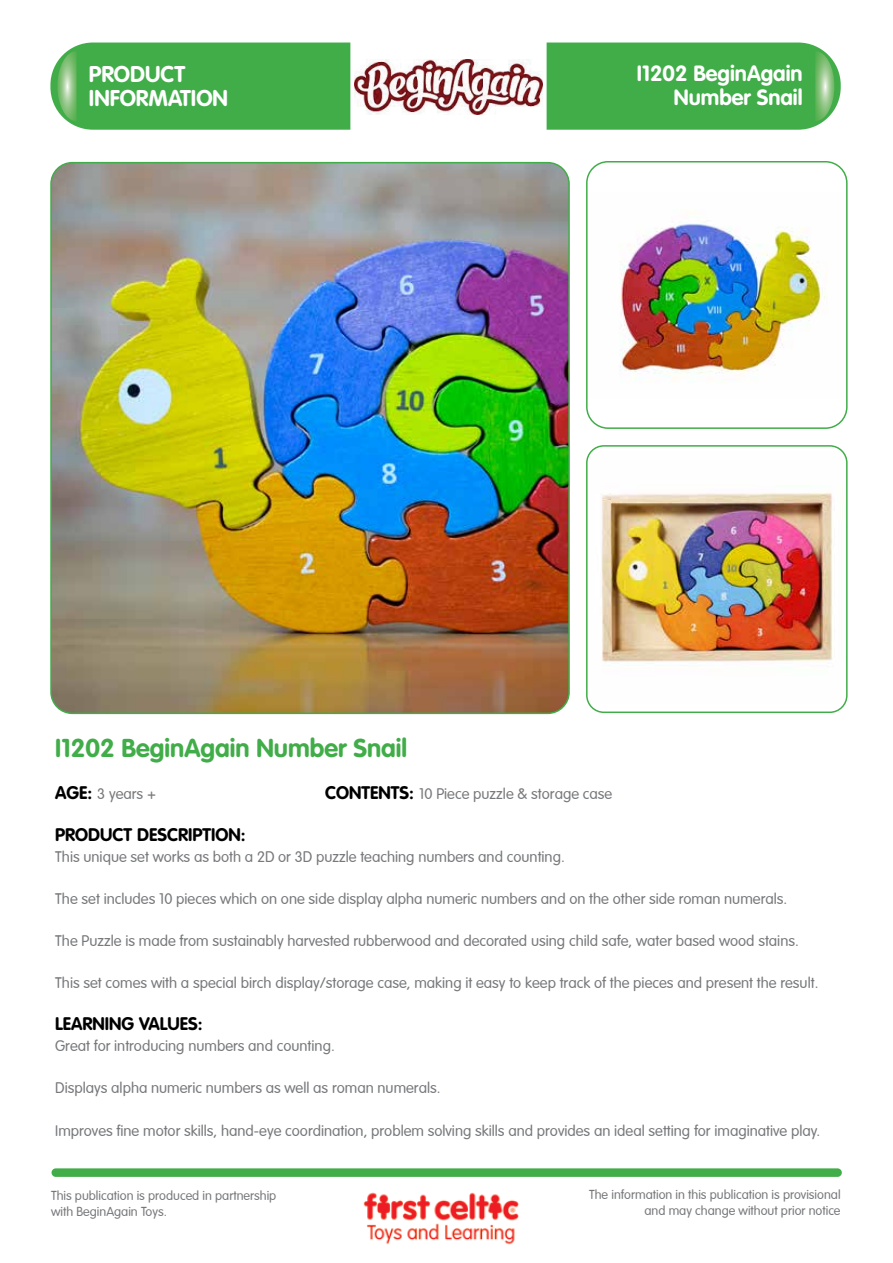
<style>
.page{position:relative;width:893px;height:1263px;background:#fff}
.page>*{position:absolute;margin:0;border:0;box-sizing:border-box;transform-origin:0 0}
.t1{font:700 25.5px "VAG Rounded Std";color:#41ad49}
.t2{font:700 22.5px/24px "VAG Rounded Std";color:#fff}
.t3{font:700 21.75px/24px "VAG Rounded Std";color:#fff;text-align:right}
.t4{font:700 18px "VAG Rounded Std";color:#000}
.t5{font:300 15px "VAG Rounded";color:#77787b}
.t6{font:300 12.75px/15.9px "VAG Rounded";color:#77787b}
.s1{font-family:"VAG Rounded Std";font-weight:700;font-size:18px;color:#000}
</style>
<div class="page">
<div style="left:52px;top:1168px;width:790px;height:9px;background:#41ad49;border-radius:4px"></div>
<div style="left:50px;top:43px;width:791px;height:87px;background:#41ad49;border-radius:43px"></div>
<svg style="left:815px;top:51px;width:19px;height:70px"></svg>
<img style="left:363px;top:1192px;width:156px;height:53px">
<div style="left:351px;top:38px;width:195px;height:97px;background:#fff"></div>
<img style="left:355px;top:59px;width:187px;height:55px">
<div style="left:350px;top:38px;width:197px;height:98px;border:2px solid #fff"></div>
<svg style="left:57px;top:51px;width:20px;height:70px"></svg>
<img style="left:53px;top:165px;width:514px;height:546px">
<div style="left:50px;top:162px;width:520px;height:552px;border:2px solid #41ad49;border-radius:21px"></div>
<img style="left:589px;top:451px;width:256px;height:252px">
<div style="left:586px;top:445px;width:262px;height:268px;border:2px solid #41ad49;border-radius:17px"></div>
<img style="left:620px;top:211px;width:207px;height:171px">
<div style="left:586px;top:161px;width:262px;height:268px;border:2px solid #41ad49;border-radius:21px"></div>
<h2 class="t2" style="left:89px;top:63px;width:141px">PRODUCT<br>INFORMATION</h2>
<h3 class="t3" style="left:637px;top:62px;width:167px">I1202 BeginAgain<br>Number Snail</h3>
<h1 class="t1" style="left:55px;top:733px;width:353px">I1202 BeginAgain Number Snail</h1>
<p class="t5" style="left:55px;top:786px;width:102px"><span class="s1">AGE:</span> 3 years +</p>
<p class="t5" style="left:325px;top:786px;width:289px"><span class="s1">CONTENTS:</span> 10 Piece puzzle &amp; storage case</p>
<p class="t4" style="left:55px;top:824px;width:192px">PRODUCT DESCRIPTION:</p>
<p class="t5" style="left:55px;top:849px;width:511px">This unique set works as both a 2D or 3D puzzle teaching numbers and counting.</p>
<p class="t5" style="left:55px;top:891px;width:733px">The set includes 10 pieces which on one side display alpha numeric numbers and on the other side roman numerals.</p>
<p class="t5" style="left:55px;top:933px;width:745px">The Puzzle is made from sustainably harvested rubberwood and decorated using child safe, water based wood stains.</p>
<p class="t5" style="left:55px;top:975px;width:765px">This set comes with a special birch display/storage case, making it easy to keep track of the pieces and present the result.</p>
<p class="t4" style="left:55px;top:1013px;width:149px">LEARNING VALUES:</p>
<p class="t5" style="left:55px;top:1038px;width:281px">Great for introducing numbers and counting.</p>
<p class="t5" style="left:55px;top:1080px;width:387px">Displays alpha numeric numbers as well as roman numerals.</p>
<p class="t5" style="left:55px;top:1122px;width:766px">Improves fine motor skills, hand-eye coordination, problem solving skills and provides an ideal setting for imaginative play.</p>
<p class="t6" style="left:51px;top:1188px;width:227px">This publication is produced in partnership with BeginAgain Toys.</p>
<p class="t6" style="left:589px;top:1187px;width:253px;text-align:right">The information in this publication is provisional and may change without prior notice</p>
</div>
